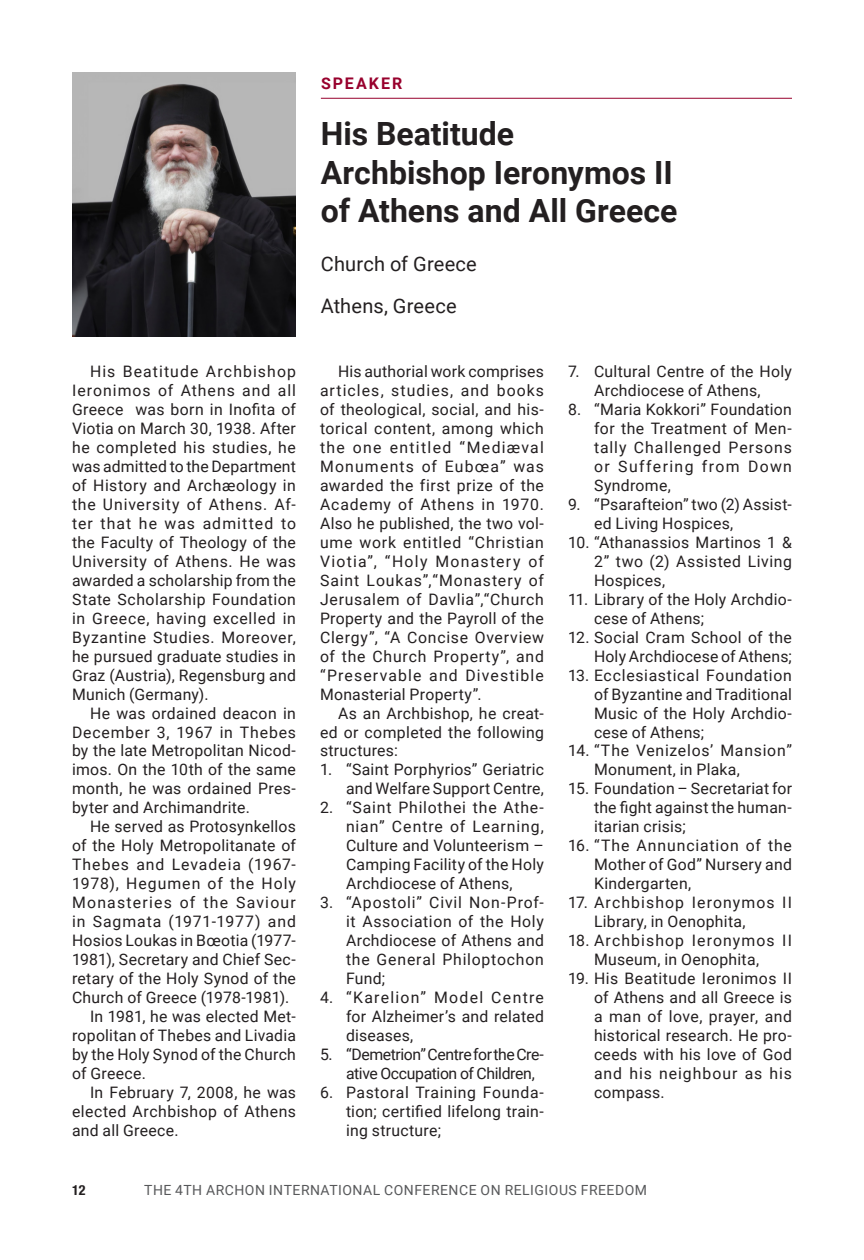
<style>
.page{position:relative;width:864px;height:1260px;background:#fff}
.page>*{position:absolute;margin:0;border:0;box-sizing:border-box;transform-origin:0 0}
.t1{font:700 32px/38.4px "Roboto";color:#231f20}
.t2{font:20px "Roboto";letter-spacing:.01em;color:#231f20}
.t3{font:700 16px "Roboto";letter-spacing:.125em;color:#98012d}
.b1{font:15.8px/19px "Roboto";letter-spacing:.02em;color:#231f20;text-align:justify}
.b1-2{font:15.8px/19px "Roboto";letter-spacing:-.025em;color:#231f20}
.b1-3{font:15.8px/19px "Roboto";letter-spacing:.06em;color:#231f20}
.b1-4{font:15.8px/19px "Roboto";letter-spacing:.065em;color:#231f20;text-align:center}
.t4{font:14px "Roboto";letter-spacing:.035em;color:#57585a}
.t5{font:700 condensed 14px "Helvetica Neue";color:#231f20}
</style>
<div class="page">
<img style="left:72px;top:72px;width:224px;height:265px">
<hr style="left:321px;top:98px;width:471px;height:1px;background:#98012d">
<p class="b1" style="left:72px;top:362px;width:226px;text-indent:18px">His Beatitude Archbishop Ieronimos of Athens and all Greece was born in Inofita of Viotia on March 30, 1938. After he completed his studies, he was admitted to the Department of History and Archæology in the University of Athens. Af&shy;ter that he was admitted to the Faculty of Theology of the University of Athens. He was awarded a scholarship from the State Scholarship Foundation in Greece, having excelled in Byzantine Studies. Moreover, he pursued graduate studies in Graz (Austria), Regensburg and Munich (Germany).</p>
<p class="b1" style="left:72px;top:703px;width:226px;text-indent:18px">He was ordained deacon in December 3, 1967 in Thebes by the late Metropolitan Nicod&shy;imos. On the 10th of the same month, he was ordained Pres&shy;byter and Archimandrite.</p>
<p class="b1" style="left:72px;top:817px;width:226px;text-indent:18px">He served as Protosynkellos of the Holy Metropolitanate of Thebes and Levadeia (1967- 1978), Hegumen of the Holy Monasteries of the Saviour in Sagmata (1971-1977) and Hosios Loukas in Bœotia (1977- 1981), Secretary and Chief Sec&shy;retary of the Holy Synod of the Church of Greece (1978-1981).</p>
<p class="b1" style="left:72px;top:1006px;width:226px;text-indent:18px">In 1981, he was elected Met&shy;ropolitan of Thebes and Livadia by the Holy Synod of the Church of Greece.</p>
<p class="b1" style="left:72px;top:1082px;width:226px;text-indent:18px">In February 7, 2008, he was elected Archbishop of Athens and all Greece.</p>
<p class="t3" style="left:321px;top:72px;width:83px">SPEAKER</p>
<p class="t1" style="left:321px;top:113px;width:358px">His Beatitude<br>Archbishop Ieronymos II of Athens and All Greece</p>
<p class="t2" style="left:321px;top:250px;width:157px">Church of Greece</p>
<p class="t2" style="left:321px;top:292px;width:137px">Athens, Greece</p>
<p class="b1" style="left:320px;top:362px;width:226px;text-indent:18px">His authorial work comprises articles, studies, and books of theological, social, and his&shy;torical content, among which the one entitled “Mediæval Monuments of Eubœa” was awarded the first prize of the Academy of Athens in 1970.<br>Also he published, the two vol&shy;ume work entitled “Christian Viotia”, “Holy Monastery of Saint Loukas”,“Monastery of Jerusalem of Davlia”,“Church Property and the Payroll of the Clergy”, “A Concise Overview of the Church Property”, and “Preservable and Divestible Monasterial Property”.</p>
<p class="b1" style="left:320px;top:703px;width:226px;text-indent:18px">As an Archbishop, he creat&shy;ed or completed the following structures:</p>
<p class="b1" style="left:320px;top:760px;width:226px;text-align:right">1. “Saint Porphyrios” Geriatric and Welfare Support Centre,</p>
<p class="b1" style="left:346px;top:798px;width:200px;text-indent:-26px">2. “Saint Philothei the Athe&shy;nian” Centre of Learning, Culture and Volunteerism – Camping Facility of the Holy Archdiocese of Athens,</p>
<p class="b1" style="left:346px;top:892px;width:200px;text-indent:-26px">3. “Apostoli” Civil Non-Prof&shy;it Association of the Holy Archdiocese of Athens and the General Philoptochon Fund;</p>
<p class="b1" style="left:346px;top:987px;width:200px;text-indent:-26px">4. “Karelion” Model Centre for Alzheimer’s and related diseases,</p>
<p class="b1-2" style="left:346px;top:1044px;width:200px;text-indent:-26px">5. “Demetrion” Centre for the Cre&shy;ative Occupation of Children,</p>
<p class="b1" style="left:346px;top:1082px;width:200px;text-indent:-26px">6. Pastoral Training Founda&shy;tion; certified lifelong train&shy;ing structure;</p>
<p class="b1" style="left:568px;top:362px;width:225px;text-align:center">7. Cultural Centre of the Holy<br>Archdiocese of Athens,</p>
<p class="b1" style="left:594px;top:399px;width:200px;text-indent:-26px">8. “Maria Kokkori” Foundation for the Treatment of Men&shy;tally Challenged Persons or Suffering from Down Syndrome,</p>
<p class="b1" style="left:594px;top:494px;width:200px;text-indent:-26px">9. “Psarafteion” two (2) Assist&shy;ed Living Hospices,</p>
<p class="b1" style="left:594px;top:532px;width:200px;text-indent:-26px">10. “Athanassios Martinos 1 &amp; 2” two (2) Assisted Living Hospices,</p>
<p class="b1" style="left:594px;top:589px;width:200px;text-indent:-26px">11. Library of the Holy Archdio&shy;cese of Athens;</p>
<p class="b1" style="left:568px;top:627px;width:226px;text-align:right">12. Social Cram School of the<br>Holy Archdiocese of Athens;</p>
<p class="b1" style="left:594px;top:665px;width:200px;text-indent:-26px">13. Ecclesiastical Foundation of Byzantine and Traditional Music of the Holy Archdio&shy;cese of Athens;</p>
<p class="b1" style="left:594px;top:741px;width:200px;text-indent:-26px">14. “The Venizelos’ Mansion”<br>Monument, in Plaka,</p>
<p class="b1" style="left:594px;top:779px;width:200px;text-indent:-26px">15. Foundation – Secretariat for the fight against the human&shy;itarian crisis;</p>
<p class="b1" style="left:594px;top:836px;width:200px;text-indent:-26px">16. “The Annunciation of the Mother of God” Nursery and Kindergarten,</p>
<p class="b1-3" style="left:594px;top:892px;width:199px;text-indent:-26px">17. Archbishop Ieronymos II<br>Library, in Oenophita,</p>
<p class="b1-4" style="left:568px;top:930px;width:225px">18. Archbishop Ieronymos II<br>Museum, in Oenophita,</p>
<p class="b1" style="left:594px;top:968px;width:200px;text-indent:-26px">19. His Beatitude Ieronimos II of Athens and all Greece is a man of love, prayer, and historical research. He pro&shy;ceeds with his love of God and his neighbour as his compass.</p>
<p class="t5" style="left:72px;top:1178px;width:15px">12</p>
<p class="t4" style="left:144px;top:1181px;width:504px">THE 4TH ARCHON INTERNATIONAL CONFERENCE ON RELIGIOUS FREEDOM</p>
</div>
